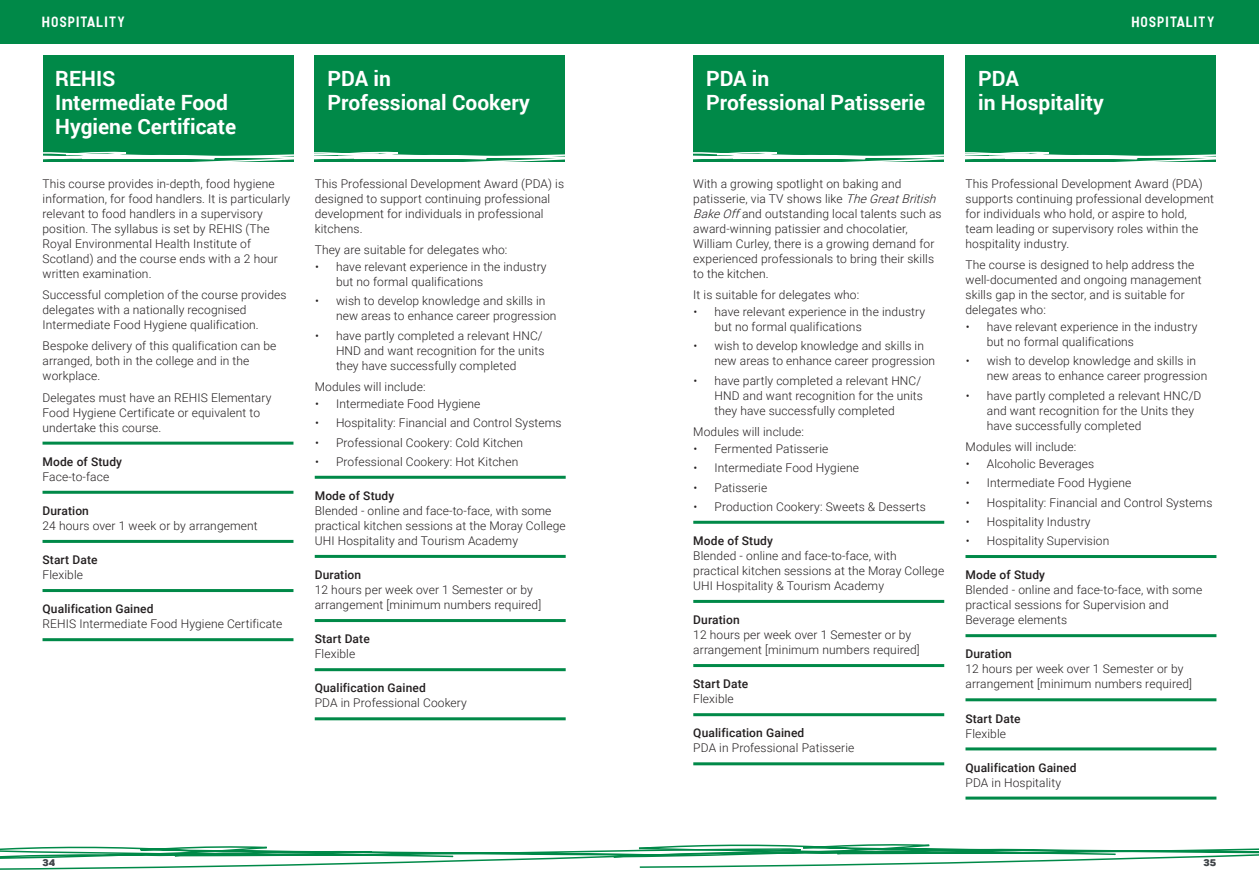
<style>
.page{position:relative;width:1259px;height:893px;background:#fff}
.page>*{position:absolute;margin:0;border:0;box-sizing:border-box;transform-origin:0 0}
.t1{font:700 21px/24px "Roboto";color:#fff}
.t2{font:15px "GERONIMOBASE";color:#fff}
.t3{font:300 12px/15px "Roboto";letter-spacing:.01em;color:#231f20}
.t4{font:500 12px "Roboto";letter-spacing:.01em;color:#231f20}
.t5{font:900 12px "Roboto";color:#404448}
.s1{font-style:italic}
</style>
<div class="page">
<div style="left:314px;top:55px;width:251px;height:107px;background:#008948"></div>
<div style="left:43px;top:55px;width:250px;height:107px;background:#008948"></div>
<div style="left:0;top:0;width:1259px;height:44px;background:#008948"></div>
<div style="left:965px;top:55px;width:251px;height:107px;background:#008948"></div>
<div style="left:693px;top:55px;width:251px;height:107px;background:#008948"></div>
<svg style="left:43px;top:151px;width:1173px;height:11px"></svg>
<svg style="left:0;top:844px;width:1259px;height:26px"></svg>
<hr style="left:43px;top:442px;width:250px;height:3px;background:#008948">
<hr style="left:43px;top:491px;width:250px;height:3px;background:#008948">
<hr style="left:43px;top:540px;width:250px;height:3px;background:#008948">
<hr style="left:43px;top:589px;width:250px;height:3px;background:#008948">
<hr style="left:43px;top:638px;width:250px;height:3px;background:#008948">
<hr style="left:315px;top:476px;width:251px;height:3px;background:#008948">
<hr style="left:315px;top:555px;width:251px;height:3px;background:#008948">
<hr style="left:315px;top:619px;width:251px;height:3px;background:#008948">
<hr style="left:315px;top:668px;width:251px;height:3px;background:#008948">
<hr style="left:315px;top:717px;width:251px;height:3px;background:#008948">
<hr style="left:693px;top:521px;width:251px;height:3px;background:#008948">
<hr style="left:693px;top:600px;width:251px;height:3px;background:#008948">
<hr style="left:693px;top:664px;width:251px;height:3px;background:#008948">
<hr style="left:693px;top:713px;width:251px;height:3px;background:#008948">
<hr style="left:693px;top:762px;width:251px;height:3px;background:#008948">
<hr style="left:965px;top:555px;width:251px;height:3px;background:#008948">
<hr style="left:965px;top:634px;width:251px;height:3px;background:#008948">
<hr style="left:965px;top:698px;width:251px;height:3px;background:#008948">
<hr style="left:965px;top:747px;width:251px;height:3px;background:#008948">
<hr style="left:965px;top:797px;width:251px;height:3px;background:#008948">
<p class="t2" style="left:43px;top:13px;width:86px">HOSPITALITY</p>
<p class="t2" style="left:1132px;top:13px;width:86px">HOSPITALITY</p>
<h1 class="t1" style="left:55px;top:65px;width:183px">REHIS<br>Intermediate Food<br>Hygiene Certificate</h1>
<h1 class="t1" style="left:706px;top:65px;width:221px">PDA in<br>Professional Patisserie</h1>
<h1 class="t1" style="left:327px;top:65px;width:204px">PDA in<br>Professional Cookery</h1>
<p class="t3" style="left:43px;top:175px;width:249px">This course provides in-depth, food hygiene information, for food handlers. It is particularly relevant to food handlers in a supervisory position. The syllabus is set by REHIS (The Royal Environmental Health Institute of Scotland) and the course ends with a 2 hour written examination.</p>
<p class="t3" style="left:43px;top:287px;width:246px">Successful completion of the course provides delegates with a nationally recognised<br>Intermediate Food Hygiene qualification.</p>
<p class="t3" style="left:43px;top:338px;width:235px">Bespoke delivery of this qualification can be arranged, both in the college and in the workplace.</p>
<p class="t3" style="left:43px;top:390px;width:230px">Delegates must have an REHIS Elementary<br>Food Hygiene Certificate or equivalent to undertake this course.</p>
<p class="t4" style="left:43px;top:453px;width:81px">Mode of Study</p>
<p class="t3" style="left:43px;top:469px;width:68px">Face-to-face</p>
<p class="t4" style="left:43px;top:502px;width:48px">Duration</p>
<p class="t3" style="left:43px;top:518px;width:217px">24 hours over 1 week or by arrangement</p>
<p class="t4" style="left:43px;top:551px;width:57px">Start Date</p>
<p class="t3" style="left:43px;top:567px;width:42px">Flexible</p>
<p class="t4" style="left:43px;top:601px;width:113px">Qualification Gained</p>
<p class="t3" style="left:43px;top:616px;width:241px">REHIS Intermediate Food Hygiene Certificate</p>
<p class="t3" style="left:315px;top:175px;width:251px">This Professional Development Award (PDA) is designed to support continuing professional development for individuals in professional kitchens.</p>
<p class="t3" style="left:315px;top:242px;width:194px">They are suitable for delegates who:</p>
<p class="t3" style="left:336px;top:259px;width:212px;text-indent:-21px">• have relevant experience in the industry but no formal qualifications</p>
<p class="t3" style="left:336px;top:293px;width:222px;text-indent:-21px">• wish to develop knowledge and skills in new areas to enhance career progression</p>
<p class="t3" style="left:336px;top:327px;width:210px;text-indent:-21px">• have partly completed a relevant HNC/<br>HND and want recognition for the units they have successfully completed</p>
<p class="t3" style="left:315px;top:379px;width:112px">Modules will include:</p>
<p class="t3" style="left:315px;top:396px;width:167px">• Intermediate Food Hygiene</p>
<p class="t3" style="left:315px;top:415px;width:248px">• Hospitality: Financial and Control Systems</p>
<p class="t3" style="left:315px;top:434px;width:210px">• Professional Cookery: Cold Kitchen</p>
<p class="t3" style="left:315px;top:454px;width:205px">• Professional Cookery: Hot Kitchen</p>
<p class="t4" style="left:315px;top:487px;width:81px">Mode of Study</p>
<p class="t3" style="left:315px;top:503px;width:252px">Blended - online and face-to-face, with some practical kitchen sessions at the Moray College<br>UHI Hospitality and Tourism Academy</p>
<p class="t4" style="left:315px;top:566px;width:48px">Duration</p>
<p class="t3" style="left:315px;top:582px;width:228px">12 hours per week over 1 Semester or by arrangement [minimum numbers required]</p>
<p class="t4" style="left:315px;top:631px;width:57px">Start Date</p>
<p class="t3" style="left:315px;top:646px;width:42px">Flexible</p>
<p class="t4" style="left:315px;top:680px;width:113px">Qualification Gained</p>
<p class="t3" style="left:315px;top:695px;width:154px">PDA in Professional Cookery</p>
<p class="t3" style="left:693px;top:175px;width:250px">With a growing spotlight on baking and patisserie, via TV shows like <span class="s1">TheGreatBritish BakeOff</span>and outstanding local talents such as award-winning patissier and chocolatier, William Curley, there is a growing demand for experienced professionals to bring their skills to the kitchen.</p>
<p class="t3" style="left:693px;top:287px;width:167px">It is suitable for delegates who:</p>
<p class="t3" style="left:714px;top:304px;width:212px;text-indent:-21px">• have relevant experience in the industry but no formal qualifications</p>
<p class="t3" style="left:714px;top:338px;width:222px;text-indent:-21px">• wish to develop knowledge and skills in new areas to enhance career progression</p>
<p class="t3" style="left:714px;top:372px;width:210px;text-indent:-21px">• have partly completed a relevant HNC/<br>HND and want recognition for the units they have successfully completed</p>
<p class="t3" style="left:693px;top:424px;width:112px">Modules will include:</p>
<p class="t3" style="left:693px;top:441px;width:136px">• Fermented Patisserie</p>
<p class="t3" style="left:693px;top:460px;width:167px">• Intermediate Food Hygiene</p>
<p class="t3" style="left:693px;top:479px;width:75px">• Patisserie</p>
<p class="t3" style="left:693px;top:499px;width:234px">• Production Cookery: Sweets &amp; Desserts</p>
<p class="t4" style="left:693px;top:532px;width:81px">Mode of Study</p>
<p class="t3" style="left:693px;top:548px;width:252px">Blended - online and face-to-face, with practical kitchen sessions at the Moray College<br>UHI Hospitality &amp; Tourism Academy</p>
<p class="t4" style="left:693px;top:611px;width:48px">Duration</p>
<p class="t3" style="left:693px;top:627px;width:228px">12 hours per week over 1 Semester or by arrangement [minimum numbers required]</p>
<p class="t4" style="left:693px;top:676px;width:57px">Start Date</p>
<p class="t3" style="left:693px;top:691px;width:42px">Flexible</p>
<p class="t4" style="left:693px;top:725px;width:113px">Qualification Gained</p>
<p class="t3" style="left:693px;top:740px;width:163px">PDA in Professional Patisserie</p>
<h1 class="t1" style="left:978px;top:65px;width:127px">PDA<br>in Hospitality</h1>
<p class="t3" style="left:965px;top:175px;width:250px">This Professional Development Award (PDA) supports continuing professional development for individuals who hold, or aspire to hold, team leading or supervisory roles within the hospitality industry.</p>
<p class="t3" style="left:965px;top:257px;width:238px">The course is designed to help address the well-documented and ongoing management skills gap in the sector, and is suitable for delegates who:</p>
<p class="t3" style="left:986px;top:319px;width:212px;text-indent:-21px">• have relevant experience in the industry but no formal qualifications</p>
<p class="t3" style="left:986px;top:353px;width:222px;text-indent:-21px">• wish to develop knowledge and skills in new areas to enhance career progression</p>
<p class="t3" style="left:986px;top:387px;width:216px;text-indent:-21px">• have partly completed a relevant HNC/D and want recognition for the Units they have successfully completed</p>
<p class="t3" style="left:965px;top:439px;width:112px">Modules will include:</p>
<p class="t3" style="left:965px;top:456px;width:130px">• Alcoholic Beverages</p>
<p class="t3" style="left:965px;top:475px;width:167px">• Intermediate Food Hygiene</p>
<p class="t3" style="left:965px;top:494px;width:248px">• Hospitality: Financial and Control Systems</p>
<p class="t3" style="left:965px;top:514px;width:126px">• Hospitality Industry</p>
<p class="t3" style="left:965px;top:533px;width:145px">• Hospitality Supervision</p>
<p class="t4" style="left:965px;top:567px;width:81px">Mode of Study</p>
<p class="t3" style="left:965px;top:582px;width:238px">Blended - online and face-to-face, with some practical sessions for Supervision and<br>Beverage elements</p>
<p class="t4" style="left:965px;top:646px;width:48px">Duration</p>
<p class="t3" style="left:965px;top:661px;width:228px">12 hours per week over 1 Semester or by arrangement [minimum numbers required]</p>
<p class="t4" style="left:965px;top:710px;width:57px">Start Date</p>
<p class="t3" style="left:965px;top:725px;width:42px">Flexible</p>
<p class="t4" style="left:965px;top:759px;width:113px">Qualification Gained</p>
<p class="t3" style="left:965px;top:774px;width:97px">PDA in Hospitality</p>
<p class="t5" style="left:43px;top:853px;width:14px">34</p>
<p class="t5" style="left:1203px;top:853px;width:14px">35</p>
</div>
